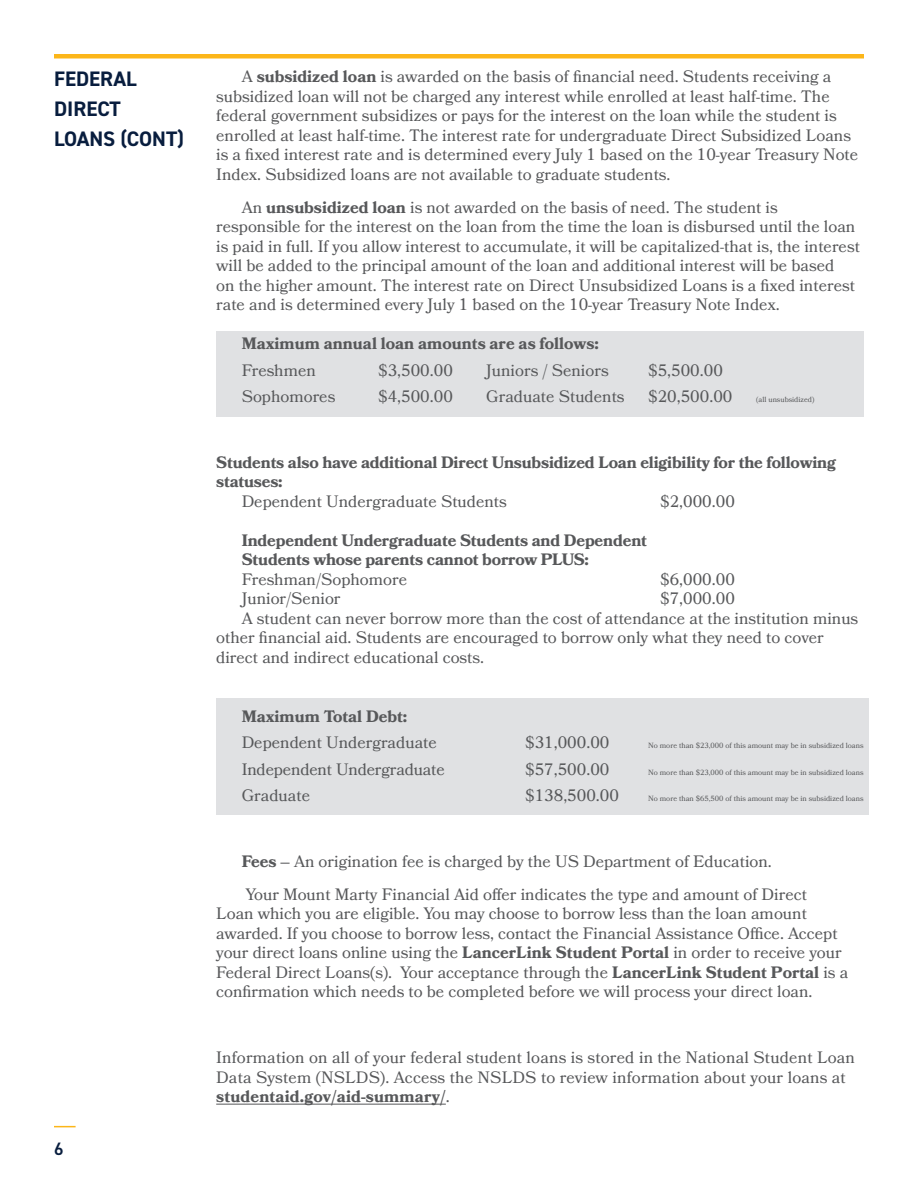
<style>
.page{position:relative;width:918px;height:1188px;background:#fff}
.page>*{position:absolute;margin:0;border:0;box-sizing:border-box;transform-origin:0 0}
.t1{font:700 21px "DIN2014";color:#081d3e}
.t2{font:600 18px "DIN2014";color:#081d3e}
.t3{font:16.5px/19.5px "Bookmania";color:#57585a}
.t4{font:700 16.5px/19.5px "Bookmania";letter-spacing:-.01em;color:#57585a}
.t5{font:7.5px "Bookmania";color:#57585a}
.s1{font-weight:700}
</style>
<div class="page">
<svg style="left:54px;top:1126px;width:22px;height:1px"></svg>
<div style="left:216px;top:699px;width:653px;height:116px;background:#e0e1e3"></div>
<div style="left:216px;top:331px;width:648px;height:85px;background:#e0e1e3"></div>
<hr style="left:54px;top:54px;width:810px;height:4px;background:#fcb619">
<hr style="left:216px;top:1104px;width:230px;height:1px;background:#57585a">
<p class="t1" style="left:54px;top:65px;width:84px">FEDERAL</p>
<p class="t1" style="left:54px;top:95px;width:68px">DIRECT</p>
<p class="t1" style="left:54px;top:125px;width:131px">LOANS (CONT)</p>
<p class="t2" style="left:54px;top:1137px;width:11px">6</p>
<p class="t3" style="left:216px;top:67px;width:644px;text-indent:25px">A <span class="s1">subsidized loan</span> is awarded on the basis of financial need. Students receiving a subsidized loan will not be charged any interest while enrolled at least half-time. The federal government subsidizes or pays for the interest on the loan while the student is enrolled at least half-time. The interest rate for undergraduate Direct Subsidized Loans is a fixed interest rate and is determined every July 1 based on the 10-year Treasury Note Index. Subsidized loans are not available to graduate students.</p>
<p class="t3" style="left:216px;top:198px;width:645px;text-indent:25px">An <span class="s1">unsubsidized loan</span> is not awarded on the basis of need. The student is responsible for the interest on the loan from the time the loan is disbursed until the loan is paid in full. If you allow interest to accumulate, it will be capitalized-that is, the interest will be added to the principal amount of the loan and additional interest will be based<br>on the higher amount. The interest rate on Direct Unsubsidized Loans is a fixed interest rate and is determined every July 1 based on the 10-year Treasury Note Index.</p>
<p class="t4" style="left:242px;top:334px;width:359px">Maximum annual loan amounts are as follows:</p>
<p class="t3" style="left:242px;top:360px;width:76px">Freshmen</p>
<p class="t3" style="left:378px;top:360px;width:76px">$3,500.00</p>
<p class="t3" style="left:486px;top:360px;width:124px">Juniors / Seniors</p>
<p class="t3" style="left:648px;top:360px;width:76px">$5,500.00</p>
<p class="t3" style="left:242px;top:387px;width:95px">Sophomores</p>
<p class="t3" style="left:378px;top:387px;width:76px">$4,500.00</p>
<p class="t3" style="left:486px;top:387px;width:140px">Graduate Students</p>
<p class="t3" style="left:648px;top:387px;width:86px">$20,500.00</p>
<p class="t5" style="left:756px;top:395px;width:60px">(all unsubsidized)</p>
<p class="t4" style="left:216px;top:453px;width:621px">Students also have additional Direct Unsubsidized Loan eligibility for the following statuses:</p>
<p class="t3" style="left:242px;top:492px;width:267px">Dependent Undergraduate Students</p>
<p class="t3" style="left:660px;top:492px;width:76px">$2,000.00</p>
<p class="t4" style="left:242px;top:531px;width:407px">Independent Undergraduate Students and Dependent</p>
<p class="t4" style="left:242px;top:550px;width:349px">Students whose parents cannot borrow PLUS:</p>
<p class="t3" style="left:242px;top:570px;width:167px">Freshman/Sophomore</p>
<p class="t3" style="left:660px;top:570px;width:76px">$6,000.00</p>
<p class="t3" style="left:242px;top:589px;width:100px">Junior/Senior</p>
<p class="t3" style="left:660px;top:589px;width:76px">$7,000.00</p>
<p class="t3" style="left:216px;top:609px;width:644px;text-indent:25px">A student can never borrow more than the cost of attendance at the institution minus other financial aid. Students are encouraged to borrow only what they need to cover direct and indirect educational costs.</p>
<p class="t4" style="left:242px;top:707px;width:167px">Maximum Total Debt:</p>
<p class="t3" style="left:242px;top:733px;width:197px">Dependent Undergraduate</p>
<p class="t3" style="left:525px;top:733px;width:86px">$31,000.00</p>
<p class="t5" style="left:648px;top:742px;width:217px">No more than $23,000 of this amount may be in subsidized loans</p>
<p class="t3" style="left:242px;top:759px;width:205px">Independent Undergraduate</p>
<p class="t3" style="left:525px;top:759px;width:86px">$57,500.00</p>
<p class="t5" style="left:648px;top:768px;width:217px">No more than $23,000 of this amount may be in subsidized loans</p>
<p class="t3" style="left:242px;top:786px;width:70px">Graduate</p>
<p class="t3" style="left:525px;top:786px;width:95px">$138,500.00</p>
<p class="t5" style="left:648px;top:794px;width:217px">No more than $65,500 of this amount may be in subsidized loans</p>
<p class="t3" style="left:242px;top:852px;width:532px"><span class="s1">Fees –</span> An origination fee is charged by the US Department of Education.</p>
<p class="t3" style="left:216px;top:885px;width:634px;text-indent:30px">Your Mount Marty Financial Aid offer indicates the type and amount of Direct Loan which you are eligible. You may choose to borrow less than the loan amount awarded. If you choose to borrow less, contact the Financial Assistance Office. Accept your direct loans online using the <span class="s1">LancerLink Student Portal</span> in order to receive your Federal Direct Loans(s). Your acceptance through the <span class="s1">LancerLink Student Portal</span> is a confirmation which needs to be completed before we will process your direct loan.</p>
<p class="t3" style="left:216px;top:1048px;width:640px">Information on all of your federal student loans is stored in the National Student Loan<br>Data System (NSLDS). Access the NSLDS to review information about your loans at <span class="s1">studentaid.gov/aid-summary/</span>.</p>
</div>
